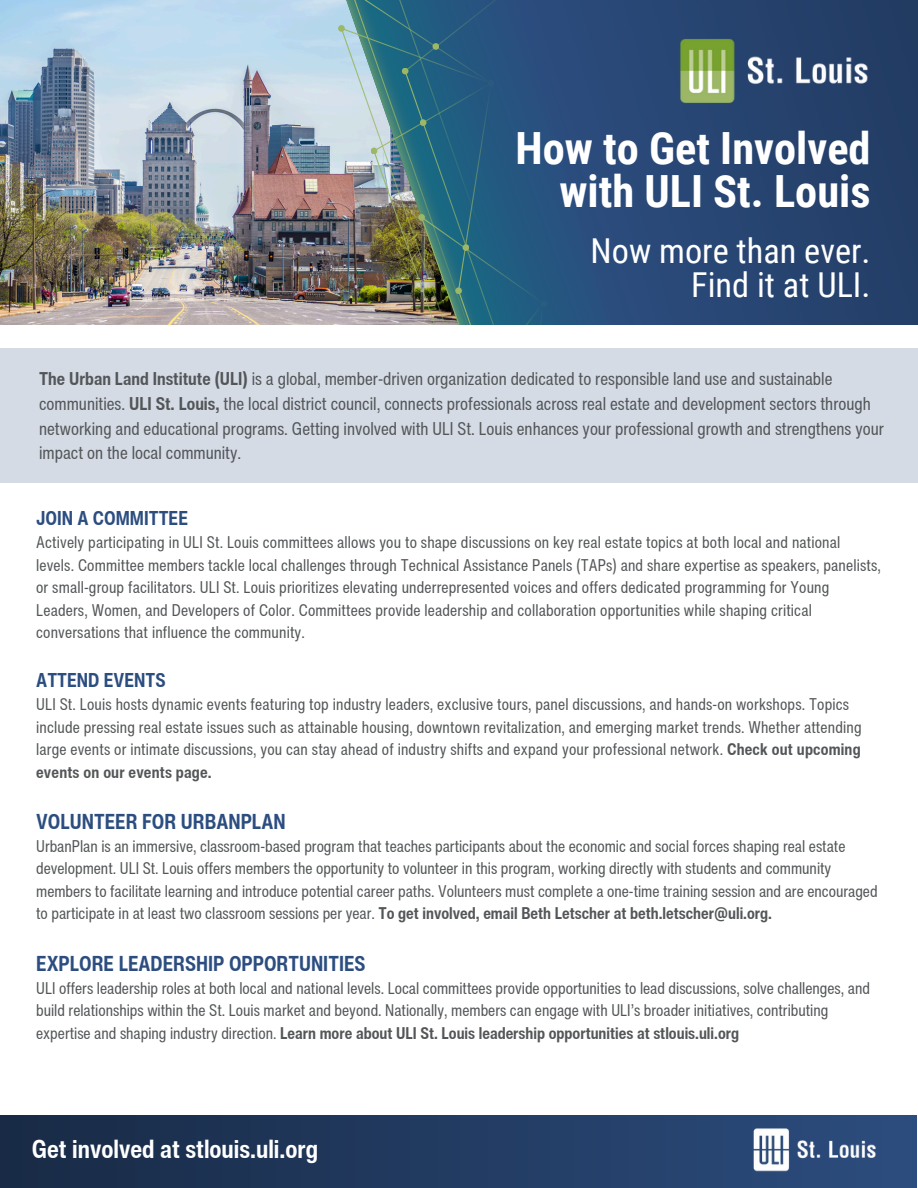
<style>
.page{position:relative;width:918px;height:1188px;background:#fff}
.page>*{position:absolute;margin:0;border:0;box-sizing:border-box;transform-origin:0 0}
.t1{font:700 44.4px/43.8px "Roboto Condensed";color:#fff;text-align:right}
.t2{font:34.35px/33.8px "Roboto Condensed";color:#fff;text-align:right}
.t3{font:700 condensed 25.5px "Helvetica Now Text";color:#fff}
.t4{font:700 condensed 21px "Helvetica Now Text";color:#2c4d7f}
.t5{font:700 condensed 19.5px "Helvetica Now Text";color:#2c4d7f}
.t6{font:condensed 18px/24.8px "Helvetica Now Text";color:#535658}
.t7{font:condensed 16.5px/22.5px "Helvetica Now Text";letter-spacing:.01em;color:#535658}
.s1{font-weight:700}
</style>
<div class="page">
<img style="left:0;top:0;width:302px;height:325px">
<img style="left:302px;top:0;width:17px;height:325px">
<svg style="left:614px;top:0;width:304px;height:325px;background:#26436f"></svg>
<img style="left:664px;top:34px;width:206px;height:73px">
<img style="left:319px;top:0;width:295px;height:325px">
<div style="left:420px;top:119px;width:6px;height:7px;background:#9cb765;border-radius:50%"></div>
<div style="left:432px;top:43px;width:7px;height:7px;background:#9cb765;border-radius:50%"></div>
<div style="left:418px;top:214px;width:7px;height:7px;background:#9cb765;border-radius:50%"></div>
<div style="left:463px;top:244px;width:6px;height:7px;background:#9cb765;border-radius:50%"></div>
<div style="left:455px;top:287px;width:7px;height:7px;background:#9cb765;border-radius:50%"></div>
<div style="left:0;top:348px;width:918px;height:135px;background:#d4dbe5"></div>
<div style="left:0;top:1115px;width:917px;height:73px;background:linear-gradient(to right,#182a45,#2c4d7f)"></div>
<img style="left:743px;top:1119px;width:143px;height:69px">
<p class="t1" style="left:516px;top:127px;width:357px">How to Get Involved with ULI St. Louis</p>
<p class="t2" style="left:591px;top:235px;width:282px">Now more than ever.<br>Find it at ULI.</p>
<p class="t6" style="left:39px;top:366px;width:846px"><span class="s1">The Urban Land Institute (ULI)</span> is a global, member-driven organization dedicated to responsible land use and sustainable communities. <span class="s1">ULI St. Louis,</span> the local district council, connects professionals across real estate and development sectors through networking and educational programs. Getting involved with ULI St. Louis enhances your professional growth and strengthens your impact on the local community.</p>
<p class="t5" style="left:36px;top:503px;width:153px">JOIN A COMMITTEE</p>
<p class="t7" style="left:36px;top:531px;width:846px">Actively participating in ULI St. Louis committees allows you to shape discussions on key real estate topics at both local and national levels. Committee members tackle local challenges through Technical Assistance Panels (TAPs) and share expertise as speakers, panelists, or small-group facilitators. ULI St. Louis prioritizes elevating underrepresented voices and offers dedicated programming for Young Leaders, Women, and Developers of Color. Committees provide leadership and collaboration opportunities while shaping critical conversations that influence the community.</p>
<p class="t5" style="left:36px;top:665px;width:131px">ATTEND EVENTS</p>
<p class="t7" style="left:36px;top:693px;width:827px">ULI St. Louis hosts dynamic events featuring top industry leaders, exclusive tours, panel discussions, and hands-on workshops. Topics include pressing real estate issues such as attainable housing, downtown revitalization, and emerging market trends. Whether attending large events or intimate discussions, you can stay ahead of industry shifts and expand your professional network. <span class="s1">Check out upcoming events on our events page.</span></p>
<p class="t4" style="left:36px;top:806px;width:251px">VOLUNTEER FOR URBANPLAN</p>
<p class="t7" style="left:36px;top:835px;width:843px">UrbanPlan is an immersive, classroom-based program that teaches participants about the economic and social forces shaping real estate development. ULI St. Louis offers members the opportunity to volunteer in this program, working directly with students and community members to facilitate learning and introduce potential career paths. Volunteers must complete a one-time training session and are encouraged to participate in at least two classroom sessions per year. <span class="s1">To get involved, email Beth Letscher at beth.letscher@uli.org.</span></p>
<p class="t4" style="left:36px;top:948px;width:331px">EXPLORE LEADERSHIP OPPORTUNITIES</p>
<p class="t7" style="left:36px;top:976px;width:835px">ULI offers leadership roles at both local and national levels. Local committees provide opportunities to lead discussions, solve challenges, and build relationships within the St. Louis market and beyond. Nationally, members can engage with ULI’s broader initiatives, contributing expertise and shaping industry direction. <span class="s1">Learn more about ULI St. Louis leadership opportunities at stlouis.uli.org</span></p>
<p class="t3" style="left:32px;top:1130px;width:288px">Get involved at stlouis.uli.org</p>
</div>
